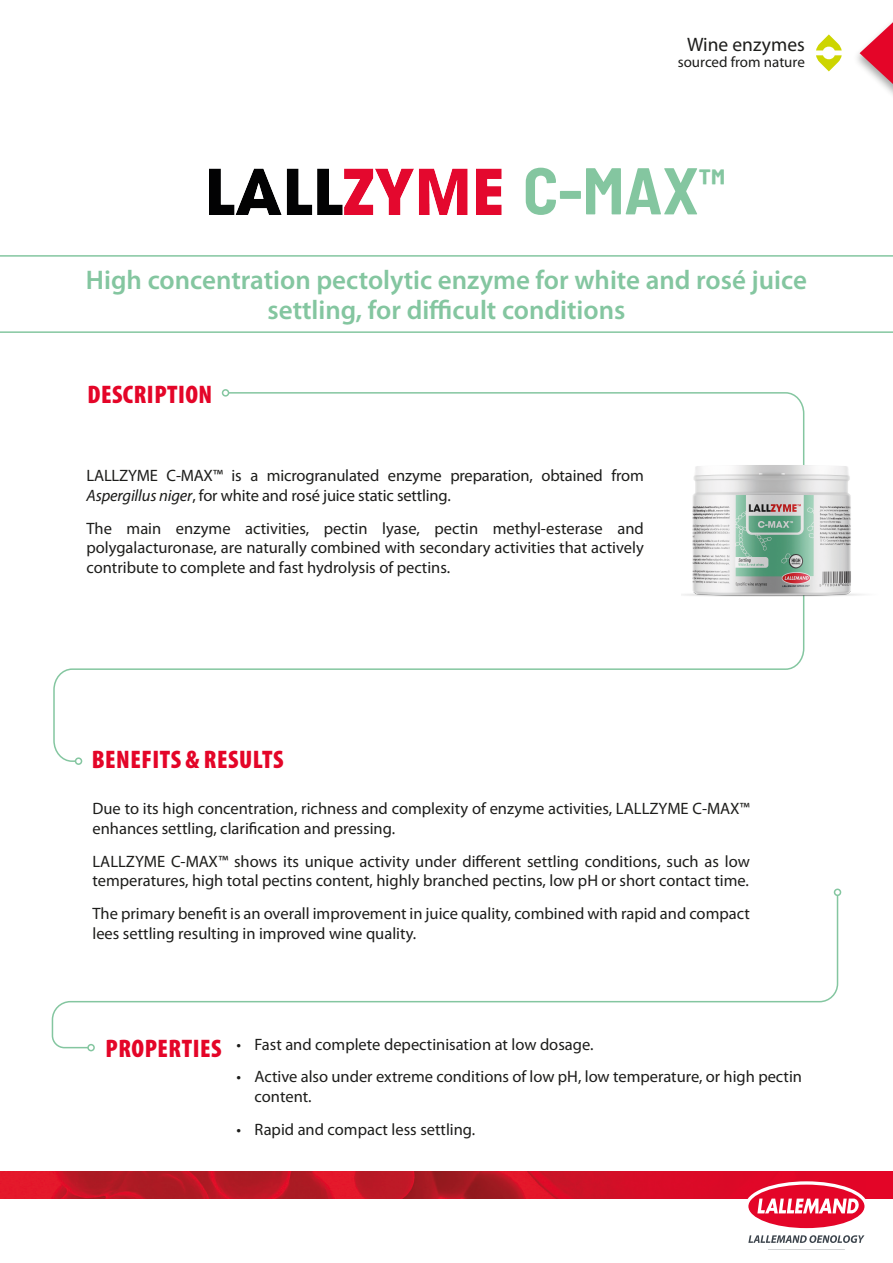
<style>
.page{position:relative;width:893px;height:1263px;background:#fff}
.page>*{position:absolute;margin:0;border:0;box-sizing:border-box;transform-origin:0 0}
.t1{font:700 semi-condensed 66px "Barlow";color:#84c6a0}
.t2{font:600 27px/30px "Myriad Pro";color:#84c6a0;text-align:center}
.t3{font:900 condensed 25.5px "Myriad Pro";letter-spacing:.02em;color:#e40528}
.t4{font:19.5px "Myriad Pro";color:#1d1d1b}
.t5{font:16.5px/19.8px "Myriad Pro";color:#1d1d1b}
.t6{font:15px "Myriad Pro";color:#1d1d1b}
.s1{font-style:italic}
</style>
<div class="page">
<img style="left:0;top:1171px;width:893px;height:27px">
<svg style="left:745px;top:1181px;width:123px;height:62px"></svg>
<svg style="left:860px;top:22px;width:33px;height:62px"></svg>
<svg style="left:816px;top:34px;width:26px;height:37px"></svg>
<svg style="left:0;top:255px;width:893px;height:78px"></svg>
<img style="left:209px;top:168px;width:293px;height:47px">
<svg style="left:53px;top:392px;width:752px;height:370px"></svg>
<div style="left:75px;top:757px;width:7px;height:8px;border:2px solid #84c6a0;border-radius:50%"></div>
<div style="left:222px;top:389px;width:7px;height:8px;border:2px solid #84c6a0;border-radius:50%"></div>
<img style="left:682px;top:404px;width:182px;height:234px">
<svg style="left:51px;top:894px;width:788px;height:155px"></svg>
<div style="left:87px;top:1044px;width:8px;height:7px;border:2px solid #84c6a0;border-radius:50%"></div>
<div style="left:834px;top:888px;width:7px;height:8px;border:2px solid #84c6a0;border-radius:50%"></div>
<p class="t4" style="left:687px;top:32px;width:119px">Wine enzymes</p>
<p class="t6" style="left:678px;top:53px;width:129px">sourced from nature</p>
<p class="t1" style="left:523px;top:143px;width:204px">C-MAX<sup>™</sup></p>
<p class="t2" style="left:86px;top:264px;width:722px">High concentration pectolytic enzyme for white and rosé juice settling, for difficult conditions</p>
<p class="t3" style="left:87px;top:378px;width:126px">DESCRIPTION</p>
<p class="t5" style="left:86px;top:465px;width:559px">LALLZYME C-MAX™ is a microgranulated enzyme preparation, obtained from<br><span class="s1">Aspergillus niger</span>, for white and rosé juice static settling.</p>
<p class="t5" style="left:86px;top:518px;width:559px;text-align:justify">The main enzyme activities, pectin lyase, pectin methyl-esterase and polygalacturonase, are naturally combined with secondary activities that actively contribute to complete and fast hydrolysis of pectins.</p>
<p class="t3" style="left:92px;top:743px;width:193px">BENEFITS &amp; RESULTS</p>
<p class="t5" style="left:92px;top:798px;width:659px">Due to its high concentration, richness and complexity of enzyme activities, LALLZYME C-MAX™ enhances settling, clarification and pressing.</p>
<p class="t5" style="left:92px;top:851px;width:659px">LALLZYME C-MAX™ shows its unique activity under different settling conditions, such as low temperatures, high total pectins content, highly branched pectins, low pH or short contact time.</p>
<p class="t5" style="left:92px;top:903px;width:659px">The primary benefit is an overall improvement in juice quality, combined with rapid and compact lees settling resulting in improved wine quality.</p>
<p class="t3" style="left:106px;top:1032px;width:117px">PROPERTIES</p>
<p class="t5" style="left:237px;top:1034px;width:358px">• Fast and complete depectinisation at low dosage.</p>
<p class="t5" style="left:255px;top:1067px;width:549px;text-indent:-18px">• Active also under extreme conditions of low pH, low temperature, or high pectin content.</p>
<p class="t5" style="left:237px;top:1119px;width:240px">• Rapid and compact less settling.</p>
</div>
